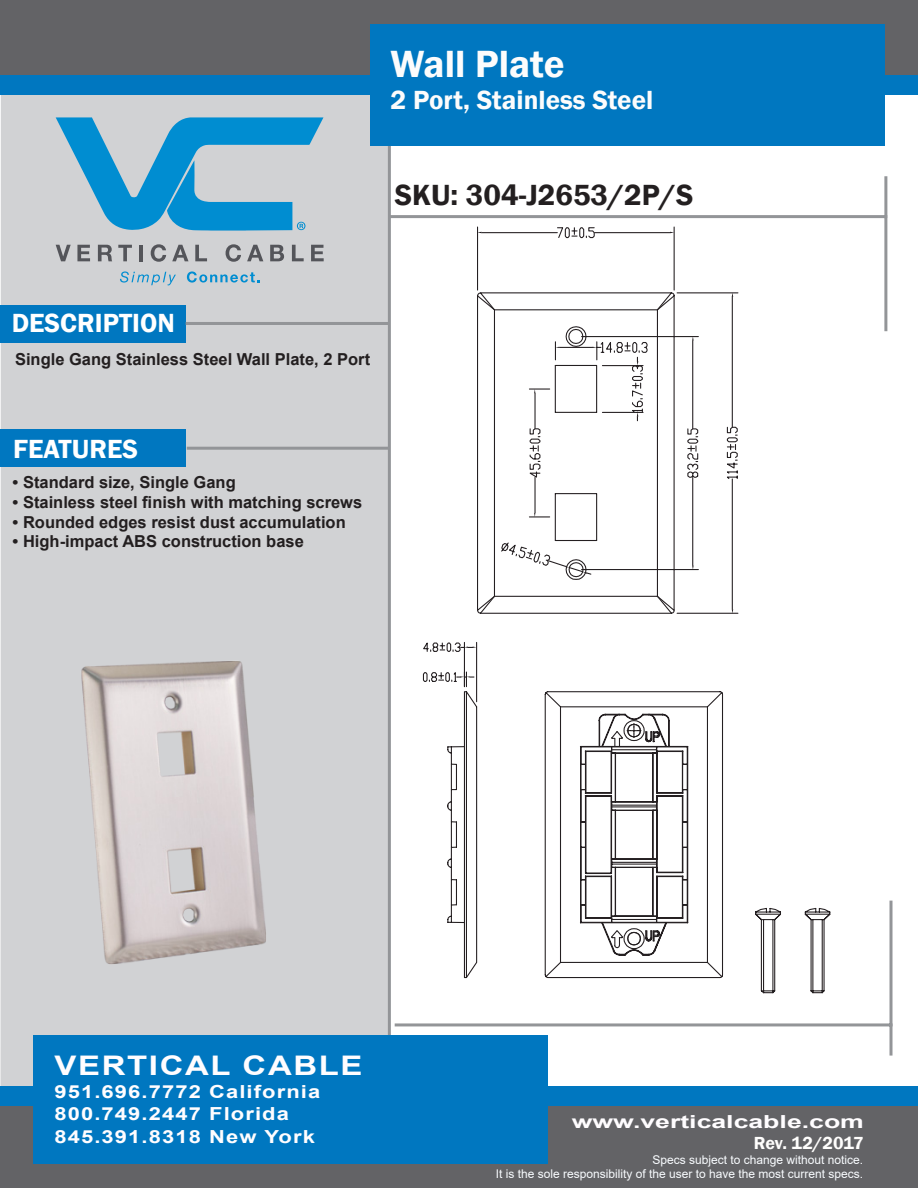
<style>
.page{position:relative;width:918px;height:1188px;background:#fff}
.page>*{position:absolute;margin:0;border:0;box-sizing:border-box;transform-origin:0 0}
.t1{font:600 39px "Franklin Gothic";color:#fcfcfc}
.t2{font:600 30px "Franklin Gothic";color:#231f20}
.t3{font:600 27px "Franklin Gothic";color:#fcfcfc}
.t4{font:600 27px "Franklin Gothic";color:#fff}
.t5{font:700 27px "Arial";letter-spacing:.05em;color:#fffdff;scale:1.22 1}
.t6{font:700 18px/22.5px "Arial";letter-spacing:.05em;color:#fffdff;scale:1.22 1}
.t7{font:700 18px "Arial";color:#fffdff;scale:1.48 1}
.t8{font:600 18px "Franklin Gothic";letter-spacing:-.01em;color:#fffefd}
.t9{font:700 16.5px "Arial";color:#231f20}
.t10{font:12px/14.4px "Arial";color:#f9fcff;text-align:right}
</style>
<div class="page">
<div style="left:0;top:94px;width:388px;height:1094px;background:#d1d2d4"></div>
<hr style="left:388px;top:144px;width:3px;height:1037px;background:#939598">
<div style="left:0;top:0;width:918px;height:75px;background:#636366"></div>
<div style="left:0;top:75px;width:918px;height:19px;background:#0077c0"></div>
<div style="left:0;top:429px;width:185px;height:37px;background:#0077c0"></div>
<div style="left:0;top:305px;width:185px;height:37px;background:#0077c0"></div>
<div style="left:370px;top:24px;width:514px;height:122px;background:#0077c0"></div>
<hr style="left:390px;top:215px;width:497px;height:3px;background:#939598">
<hr style="left:884px;top:176px;width:3px;height:155px;background:#939598">
<hr style="left:395px;top:1023px;width:497px;height:3px;background:#939598">
<hr style="left:890px;top:901px;width:3px;height:155px;background:#939598">
<div style="left:1px;top:1098px;width:917px;height:90px;background:#636366"></div>
<div style="left:34px;top:1036px;width:514px;height:128px;background:#0077c0"></div>
<div style="left:0;top:1086px;width:918px;height:20px;background:#0077c0"></div>
<hr style="left:186px;top:322px;width:202px;height:3px;background:#939598">
<hr style="left:187px;top:447px;width:203px;height:3px;background:#939598">
<svg style="left:120px;top:271px;width:56px;height:14px"></svg>
<svg style="left:187px;top:271px;width:73px;height:12px"></svg>
<svg style="left:56px;top:245px;width:15px;height:16px"></svg>
<svg style="left:77px;top:245px;width:13px;height:16px"></svg>
<svg style="left:98px;top:245px;width:14px;height:16px"></svg>
<svg style="left:118px;top:245px;width:14px;height:16px"></svg>
<hr style="left:139px;top:245px;width:4px;height:16px;background:#54555a">
<svg style="left:151px;top:244px;width:15px;height:18px"></svg>
<svg style="left:172px;top:245px;width:17px;height:16px"></svg>
<svg style="left:195px;top:245px;width:12px;height:16px"></svg>
<svg style="left:226px;top:244px;width:15px;height:18px"></svg>
<svg style="left:247px;top:245px;width:16px;height:16px"></svg>
<svg style="left:270px;top:245px;width:14px;height:16px"></svg>
<svg style="left:292px;top:245px;width:12px;height:16px"></svg>
<svg style="left:311px;top:245px;width:13px;height:16px"></svg>
<svg style="left:56px;top:117px;width:268px;height:114px;background:#6db1d2"></svg>
<svg style="left:755px;top:907px;width:76px;height:87px"></svg>
<svg style="left:463px;top:691px;width:261px;height:288px"></svg>
<svg style="left:447px;top:642px;width:242px;height:314px"></svg>
<svg style="left:423px;top:642px;width:53px;height:11px"></svg>
<svg style="left:477px;top:480px;width:262px;height:134px"></svg>
<svg style="left:477px;top:226px;width:262px;height:254px"></svg>
<svg style="left:500px;top:227px;width:148px;height:349px"></svg>
<img style="left:54px;top:614px;width:272px;height:398px">
<p class="t1" style="left:391px;top:39px;width:175px">Wall Plate</p>
<p class="t3" style="left:391px;top:83px;width:264px">2 Port, Stainless Steel</p>
<p class="t2" style="left:395px;top:176px;width:300px">SKU: 304-J2653/2P/S</p>
<h3 class="t4" style="left:12px;top:307px;width:165px">DESCRIPTION</h3>
<p class="t9" style="left:15px;top:347px;width:357px">Single Gang Stainless Steel Wall Plate, 2 Port</p>
<h3 class="t4" style="left:13px;top:432px;width:126px">FEATURES</h3>
<p class="t9" style="left:13px;top:471px;width:225px">• Standard size, Single Gang</p>
<p class="t9" style="left:13px;top:490px;width:351px">• Stainless steel finish with matching screws</p>
<p class="t9" style="left:13px;top:510px;width:335px">• Rounded edges resist dust accumulation</p>
<p class="t9" style="left:13px;top:530px;width:293px">• High-impact ABS construction base</p>
<h3 class="t5" style="left:55px;top:1047px;width:254px">VERTICAL CABLE</h3>
<p class="t6" style="left:55px;top:1080px;width:219px">951.696.7772 California<br>800.749.2447 Florida<br>845.391.8318 New York</p>
<p class="t7" style="left:572px;top:1109px;width:199px">www.verticalcable.com</p>
<p class="t10" style="left:496px;top:1153px;width:369px">Specs subject to change without notice.<br>It is the sole responsibility of the user to have the most current specs.</p>
<p class="t8" style="left:754px;top:1131px;width:111px">Rev. 12/2017</p>
</div>
